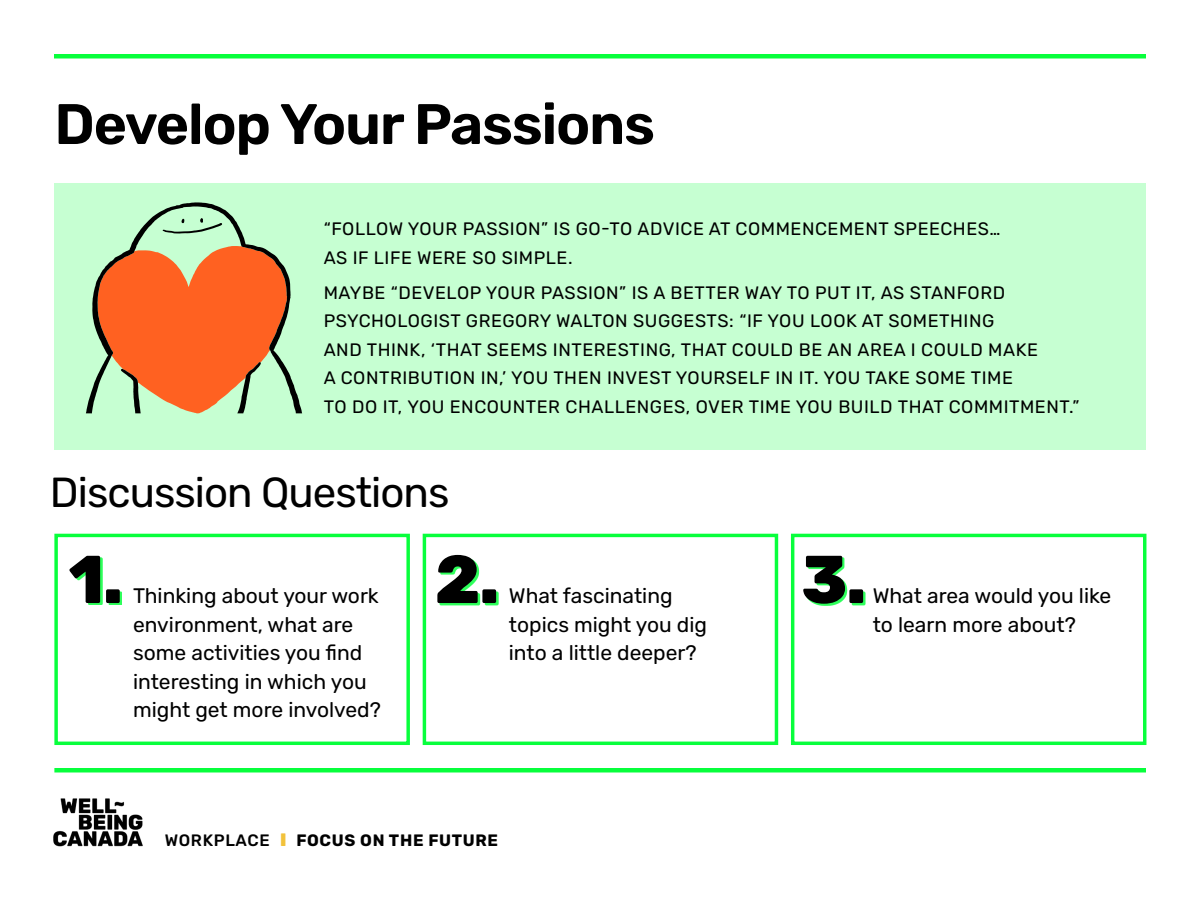
<style>
.page{position:relative;width:1200px;height:900px;background:#fff}
.page>*{position:absolute;margin:0;border:0;box-sizing:border-box;transform-origin:0 0}
.t1{font:800 67.5px "Rubik";color:#000}
.t2{font:600 57px "Rubik";letter-spacing:-.02em;color:#000}
.t3{font:42px "Rubik";letter-spacing:-.025em;color:#000}
.t4{font:21px/28.5px "Rubik";color:#000}
.t5{font:18px/28.5px "Rubik";letter-spacing:.03em;color:#000}
.t6{font:700 16.5px "Rubik";letter-spacing:.04em;color:#000}
.s1{font-weight:500}
.s2{font-size:18px;color:#f2c23b}
</style>
<div class="page">
<div style="left:54px;top:184px;width:1092px;height:266px;background:#c6ffd2"></div>
<hr style="left:54px;top:54px;width:1092px;height:4px;background:#08ff3c">
<hr style="left:54px;top:768px;width:1092px;height:4px;background:#08ff3c">
<img style="left:53px;top:798px;width:90px;height:49px">
<div style="left:72px;top:558px;width:50px;height:47px;background:#08ff3d;opacity:.85"></div>
<div style="left:440px;top:557px;width:59px;height:48px;background:#08ff3d;opacity:.85"></div>
<div style="left:805px;top:558px;width:61px;height:48px;background:#08ff3d;opacity:.85"></div>
<div style="left:54px;top:534px;width:356px;height:211px;border:3px solid #08ff3c"></div>
<div style="left:423px;top:534px;width:355px;height:211px;border:3px solid #08ff3c"></div>
<div style="left:791px;top:534px;width:355px;height:211px;border:3px solid #08ff3c"></div>
<svg style="left:86px;top:202px;width:216px;height:211px"></svg>
<svg style="left:98px;top:246px;width:193px;height:167px"></svg>
<svg style="left:163px;top:218px;width:59px;height:16px"></svg>
<h2 class="t2" style="left:54px;top:91px;width:602px">Develop Your Passions</h2>
<p class="t5" style="left:324px;top:215px;width:678px">“FOLLOW YOUR PASSION” IS GO-TO ADVICE AT COMMENCEMENT SPEECHES…<br>AS IF LIFE WERE SO SIMPLE.</p>
<p class="t5" style="left:324px;top:279px;width:757px">MAYBE “DEVELOP YOUR PASSION” IS A BETTER WAY TO PUT IT, AS STANFORD PSYCHOLOGIST GREGORY WALTON SUGGESTS: “IF YOU LOOK AT SOMETHING<br>AND THINK, ‘THAT SEEMS INTERESTING, THAT COULD BE AN AREA I COULD MAKE<br>A CONTRIBUTION IN,’ YOU THEN INVEST YOURSELF IN IT. YOU TAKE SOME TIME<br>TO DO IT, YOU ENCOUNTER CHALLENGES, OVER TIME YOU BUILD THAT COMMITMENT.”</p>
<h3 class="t3" style="left:50px;top:468px;width:401px">Discussion Questions</h3>
<h1 class="t1" style="left:69px;top:540px;width:56px">1 .</h1>
<h1 class="t1" style="left:435px;top:540px;width:66px">2 .</h1>
<h1 class="t1" style="left:801px;top:540px;width:66px">3 .</h1>
<p class="t4" style="left:133px;top:582px;width:249px">Thinking about your work environment, what are some activities you find interesting in which you might get more involved?</p>
<p class="t4" style="left:509px;top:582px;width:200px">What fascinating topics might you dig into a little deeper?</p>
<p class="t4" style="left:873px;top:582px;width:240px">What area would you like to learn more about?</p>
<p class="t6" style="left:165px;top:830px;width:335px"><span class="s1">WORKPLACE</span> <span class="s2">I</span> FOCUS ON THE FUTURE</p>
</div>
